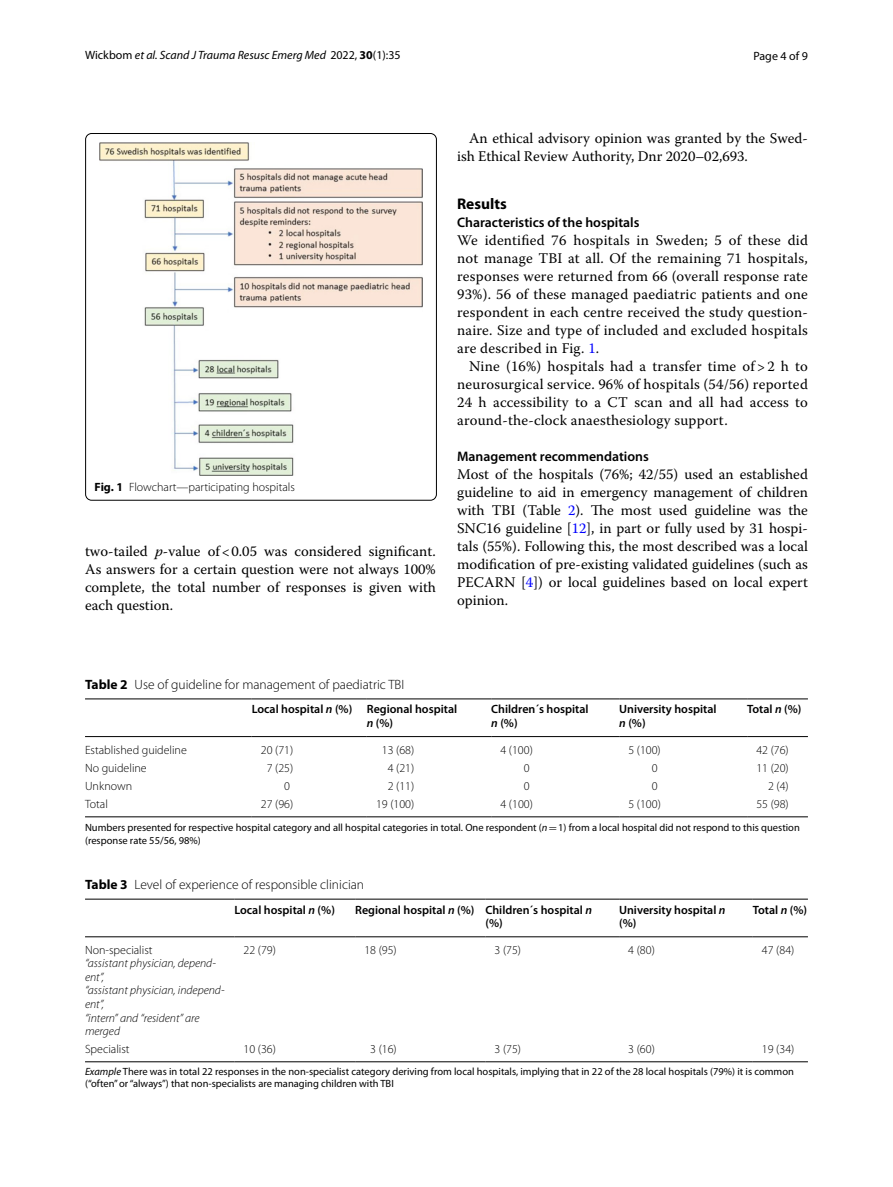
<style>
.page{position:relative;width:893px;height:1187px;background:#fff}
.page>*{position:absolute;margin:0;border:0;box-sizing:border-box;transform-origin:0 0}
.t1{font:700 15.45px "Myriad Pro";color:#000}
.t2{font:14.7px/18px "Warnock Pro";letter-spacing:.005em;color:#000;text-align:justify}
.t3{font:600 13.8px "Myriad Pro";color:#000}
.t4{font:300 13.5px "Myriad Pro";color:#000}
.t5{font:300 12px "Myriad Pro";color:#000}
.t6{font:600 12px/13.5px "Myriad Pro";color:#000}
.t7{font:italic 300 12px/13.5px "Myriad Pro";color:#000}
.t8{font:italic 12px "Myriad Pro";color:#000}
.t9{font:12px "Myriad Pro";color:#000}
.t10{font:10.5px/12.8px "Myriad Pro";color:#000}
.s1{font-style:normal}
.s2{font-weight:700;font-style:normal}
.s3{font-weight:700}
.s4{font-style:italic}
.s5{color:#00f}
.s6{font-family:"MTSY"}
</style>
<div class="page">
<img style="left:99px;top:142px;width:324px;height:334px">
<div style="left:85px;top:133px;width:352px;height:367px;border:1px solid #000;border-radius:6px"></div>
<hr style="left:85px;top:698px;width:167px;height:1px;background:#000">
<hr style="left:85px;top:736px;width:167px;height:1px;background:#000">
<hr style="left:252px;top:698px;width:115px;height:1px;background:#000">
<hr style="left:252px;top:736px;width:115px;height:1px;background:#000">
<hr style="left:367px;top:698px;width:124px;height:1px;background:#000">
<hr style="left:367px;top:736px;width:124px;height:1px;background:#000">
<hr style="left:491px;top:698px;width:128px;height:1px;background:#000">
<hr style="left:491px;top:736px;width:128px;height:1px;background:#000">
<hr style="left:619px;top:698px;width:128px;height:1px;background:#000">
<hr style="left:619px;top:736px;width:128px;height:1px;background:#000">
<hr style="left:747px;top:698px;width:61px;height:1px;background:#000">
<hr style="left:747px;top:736px;width:61px;height:1px;background:#000">
<hr style="left:85px;top:816px;width:167px;height:1px;background:#000">
<hr style="left:252px;top:816px;width:115px;height:1px;background:#000">
<hr style="left:367px;top:816px;width:124px;height:1px;background:#000">
<hr style="left:491px;top:816px;width:128px;height:1px;background:#000">
<hr style="left:619px;top:816px;width:128px;height:1px;background:#000">
<hr style="left:747px;top:816px;width:61px;height:1px;background:#000">
<hr style="left:85px;top:898px;width:149px;height:1px;background:#000">
<hr style="left:85px;top:936px;width:149px;height:1px;background:#000">
<hr style="left:234px;top:898px;width:121px;height:1px;background:#000">
<hr style="left:234px;top:936px;width:121px;height:1px;background:#000">
<hr style="left:355px;top:898px;width:130px;height:1px;background:#000">
<hr style="left:355px;top:936px;width:130px;height:1px;background:#000">
<hr style="left:485px;top:898px;width:134px;height:1px;background:#000">
<hr style="left:485px;top:936px;width:134px;height:1px;background:#000">
<hr style="left:619px;top:898px;width:134px;height:1px;background:#000">
<hr style="left:619px;top:936px;width:134px;height:1px;background:#000">
<hr style="left:753px;top:898px;width:55px;height:1px;background:#000">
<hr style="left:753px;top:936px;width:55px;height:1px;background:#000">
<hr style="left:85px;top:1061px;width:149px;height:1px;background:#000">
<hr style="left:234px;top:1061px;width:121px;height:1px;background:#000">
<hr style="left:355px;top:1061px;width:130px;height:1px;background:#000">
<hr style="left:485px;top:1061px;width:134px;height:1px;background:#000">
<hr style="left:619px;top:1061px;width:134px;height:1px;background:#000">
<hr style="left:753px;top:1061px;width:55px;height:1px;background:#000">
<p class="t8" style="left:85px;top:48px;width:317px"><span class="s1">Wickbom</span> et al. Scand J Trauma Resusc Emerg Med <span class="s1">2022,</span> <span class="s2">30</span><span class="s1">(1):35</span></p>
<p class="t9" style="left:753px;top:48px;width:56px">Page 4 of 9</p>
<p class="t5" style="left:95px;top:480px;width:202px"><span class="s3">Fig. 1</span> Flowchart—participating hospitals</p>
<p class="t2" style="left:85px;top:541px;width:352px">two-tailed <span class="s4">p</span>-value of&lt;0.05 was considered significant.<br>As answers for a certain question were not always 100% complete, the total number of responses is given with each question.</p>
<p class="t2" style="left:457px;top:128px;width:352px;text-indent:12px">An ethical advisory opinion was granted by the Swed&shy;ish Ethical Review Authority, Dnr 2020–02,693.</p>
<p class="t1" style="left:457px;top:193px;width:51px">Results</p>
<p class="t3" style="left:457px;top:213px;width:184px">Characteristics of the hospitals</p>
<p class="t2" style="left:457px;top:230px;width:352px">We identified 76 hospitals in Sweden; 5 of these did not manage TBI at all. Of the remaining 71 hospitals, responses were returned from 66 (overall response rate 93%). 56 of these managed paediatric patients and one respondent in each centre received the study question&shy;naire. Size and type of included and excluded hospitals are described in Fig. <span class="s5">1</span>.</p>
<p class="t2" style="left:457px;top:356px;width:352px;text-indent:12px">Nine (16%) hospitals had a transfer time of &gt; 2 h to neurosurgical service. 96% of hospitals (54/56) reported 24 h accessibility to a CT scan and all had access to around-the-clock anaesthesiology support.</p>
<p class="t3" style="left:457px;top:447px;width:193px">Management recommendations</p>
<p class="t2" style="left:457px;top:464px;width:352px">Most of the hospitals (76%; 42/55) used an established guideline to aid in emergency management of children with TBI (Table <span class="s5">2</span>). The most used guideline was the SNC16 guideline [<span class="s5">12</span>], in part or fully used by 31 hospi&shy;tals (55%). Following this, the most described was a local modification of pre-existing validated guidelines (such as PECARN [<span class="s5">4</span>]) or local guidelines based on local expert opinion.</p>
<p class="t4" style="left:85px;top:677px;width:321px"><span class="s3">Table 2</span> Use of guideline for management of paediatric TBI</p>
<p class="t6" style="left:367px;top:702px;width:92px;text-indent:-115px">Local hospital <span class="s4">n</span> (%) Regional hospital <span class="s4">n</span> (%)</p>
<p class="t6" style="left:491px;top:702px;width:99px">Children´s hospital <span class="s4">n</span> (%)</p>
<p class="t6" style="left:619px;top:702px;width:99px">University hospital <span class="s4">n</span> (%)</p>
<p class="t6" style="left:747px;top:702px;width:56px">Total <span class="s4">n</span> (%)</p>
<p class="t5" style="left:85px;top:743px;width:103px">Established guideline</p>
<p class="t5" style="left:261px;top:743px;width:34px">20 (71)</p>
<p class="t5" style="left:382px;top:743px;width:34px">13 (68)</p>
<p class="t5" style="left:500px;top:743px;width:34px">4 (100)</p>
<p class="t5" style="left:628px;top:743px;width:34px">5 (100)</p>
<p class="t5" style="left:756px;top:743px;width:34px">42 (76)</p>
<p class="t5" style="left:85px;top:761px;width:63px">No guideline</p>
<p class="t5" style="left:267px;top:761px;width:28px">7 (25)</p>
<p class="t5" style="left:388px;top:761px;width:28px">4 (21)</p>
<p class="t5" style="left:524px;top:761px;width:7px">0</p>
<p class="t5" style="left:652px;top:761px;width:7px">0</p>
<p class="t5" style="left:756px;top:761px;width:34px">11 (20)</p>
<p class="t5" style="left:85px;top:779px;width:49px">Unknown</p>
<p class="t5" style="left:284px;top:779px;width:7px">0</p>
<p class="t5" style="left:388px;top:779px;width:28px">2 (11)</p>
<p class="t5" style="left:524px;top:779px;width:7px">0</p>
<p class="t5" style="left:652px;top:779px;width:7px">0</p>
<p class="t5" style="left:768px;top:779px;width:22px">2 (4)</p>
<p class="t5" style="left:85px;top:797px;width:24px">Total</p>
<p class="t5" style="left:261px;top:797px;width:34px">27 (96)</p>
<p class="t5" style="left:376px;top:797px;width:40px">19 (100)</p>
<p class="t5" style="left:500px;top:797px;width:34px">4 (100)</p>
<p class="t5" style="left:628px;top:797px;width:34px">5 (100)</p>
<p class="t5" style="left:756px;top:797px;width:34px">55 (98)</p>
<p class="t10" style="left:85px;top:820px;width:716px">Numbers presented for respective hospital category and all hospital categories in total. One respondent (<span class="s4">n</span><span class="s6">=</span>1) from a local hospital did not respond to this question (response rate 55/56, 98%)</p>
<p class="t4" style="left:85px;top:877px;width:281px"><span class="s3">Table 3</span> Level of experience of responsible clinician</p>
<p class="t5" style="left:85px;top:943px;width:69px">Non-specialist</p>
<p class="t7" style="left:85px;top:956px;width:141px">“assistant physician, depend&shy;ent”,<br>“assistant physician, independ&shy;ent”,<br>“intern” and “resident” are merged</p>
<p class="t6" style="left:234px;top:902px;width:102px">Local hospital <span class="s4">n</span> (%)</p>
<p class="t6" style="left:485px;top:902px;width:108px;text-indent:-130px">Regional hospital <span class="s4">n</span> (%) Children´s hospital <span class="s4">n </span>(%)</p>
<p class="t6" style="left:619px;top:902px;width:108px">University hospital <span class="s4">n </span>(%)</p>
<p class="t6" style="left:753px;top:902px;width:56px">Total <span class="s4">n</span> (%)</p>
<p class="t5" style="left:243px;top:943px;width:34px">22 (79)</p>
<p class="t5" style="left:364px;top:943px;width:34px">18 (95)</p>
<p class="t5" style="left:495px;top:943px;width:28px">3 (75)</p>
<p class="t5" style="left:628px;top:943px;width:28px">4 (80)</p>
<p class="t5" style="left:762px;top:943px;width:34px">47 (84)</p>
<p class="t5" style="left:85px;top:1042px;width:46px">Specialist</p>
<p class="t5" style="left:244px;top:1042px;width:34px">10 (36)</p>
<p class="t5" style="left:370px;top:1042px;width:28px">3 (16)</p>
<p class="t5" style="left:495px;top:1042px;width:28px">3 (75)</p>
<p class="t5" style="left:628px;top:1042px;width:28px">3 (60)</p>
<p class="t5" style="left:762px;top:1042px;width:34px">19 (34)</p>
<p class="t10" style="left:85px;top:1064px;width:710px"><span class="s4">Example</span> There was in total 22 responses in the non-specialist category deriving from local hospitals, implying that in 22 of the 28 local hospitals (79%) it is common (“often” or “always”) that non-specialists are managing children with TBI</p>
</div>
